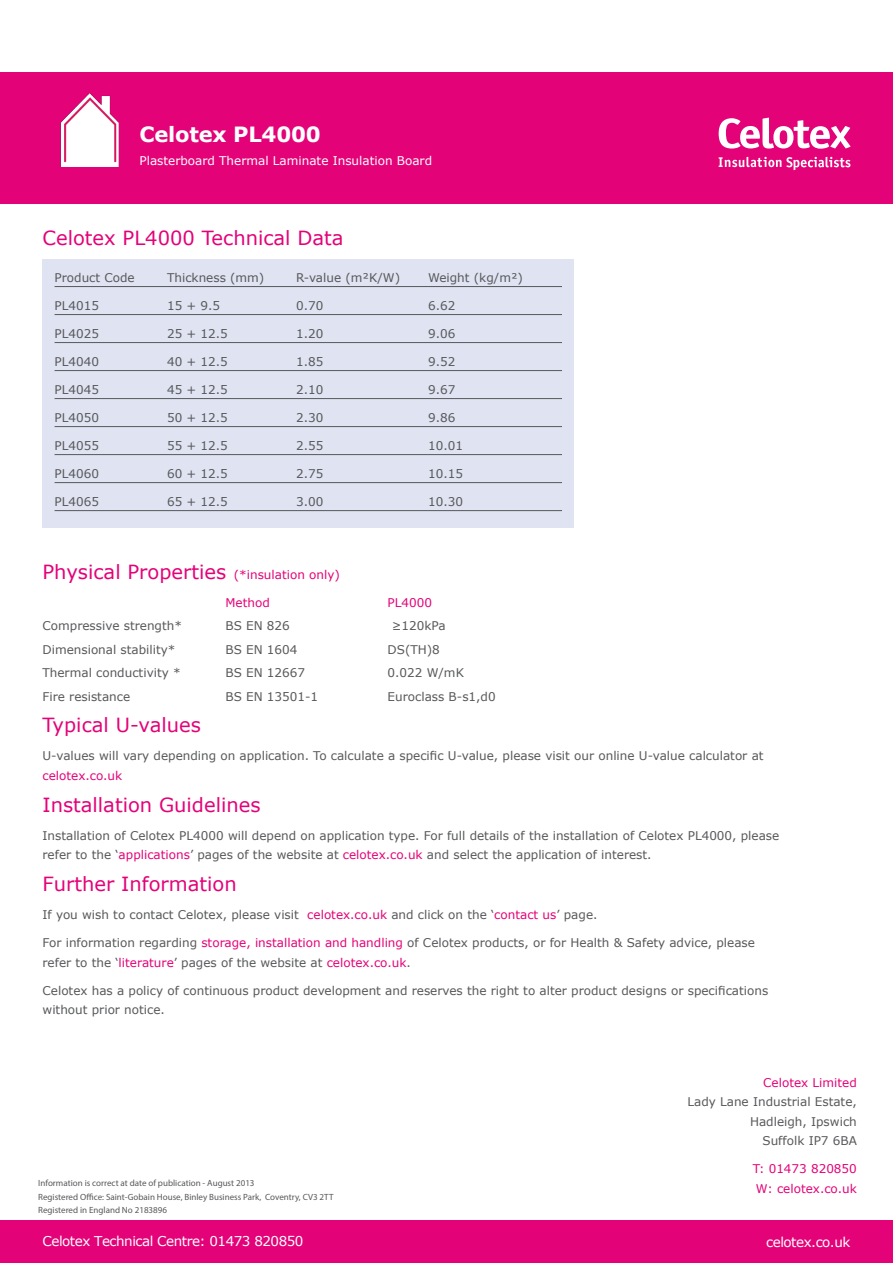
<style>
.page{position:relative;width:893px;height:1263px;background:#fff}
.page>*{position:absolute;margin:0;border:0;box-sizing:border-box;transform-origin:0 0}
.t1{font:700 21px "Verdana";letter-spacing:-.01em;color:#fff}
.t2{font:19.5px "Verdana";color:#e40278}
.t3{font:13.5px "Verdana";letter-spacing:-.035em;color:#fff}
.t4{font:12px/19.5px "Verdana";color:#57585a}
.t5{font:12px "Verdana";color:#e40278}
.t6{font:12px "Verdana";color:#fff}
.t7{font:9px "Myriad Pro";color:#57585a}
.s1{font-size:12px}
.s2{color:#e40278}
</style>
<div class="page">
<div style="left:0;top:1220px;width:893px;height:42px;background:#e40278"></div>
<div style="left:0;top:72px;width:893px;height:132px;background:#e40278"></div>
<svg style="left:719px;top:118px;width:131px;height:31px"></svg>
<svg style="left:719px;top:157px;width:131px;height:13px"></svg>
<div style="left:43px;top:259px;width:531px;height:268px;background:#e0e4f2"></div>
<hr style="left:55px;top:286px;width:507px;height:1px;background:#57585a">
<hr style="left:55px;top:314px;width:507px;height:1px;background:#57585a">
<hr style="left:55px;top:342px;width:507px;height:1px;background:#57585a">
<hr style="left:55px;top:370px;width:507px;height:1px;background:#57585a">
<hr style="left:55px;top:398px;width:507px;height:1px;background:#57585a">
<hr style="left:55px;top:426px;width:507px;height:1px;background:#57585a">
<hr style="left:55px;top:454px;width:507px;height:1px;background:#57585a">
<hr style="left:55px;top:482px;width:507px;height:1px;background:#57585a">
<hr style="left:55px;top:510px;width:507px;height:1px;background:#57585a">
<img style="left:61px;top:93px;width:58px;height:73px">
<p class="t1" style="left:139px;top:121px;width:183px">Celotex PL4000</p>
<p class="t6" style="left:139px;top:153px;width:294px">Plasterboard Thermal Laminate Insulation Board</p>
<p class="t2" style="left:43px;top:225px;width:303px">Celotex PL4000 Technical Data</p>
<p class="t4" style="left:55px;top:268px;width:82px">Product Code</p>
<p class="t4" style="left:167px;top:268px;width:99px">Thickness (mm)</p>
<p class="t4" style="left:296px;top:268px;width:106px">R-value (m²K/W)</p>
<p class="t4" style="left:428px;top:268px;width:96px">Weight (kg/m²)</p>
<p class="t4" style="left:55px;top:296px;width:46px">PL4015</p>
<p class="t4" style="left:167px;top:296px;width:55px">15 + 9.5</p>
<p class="t4" style="left:296px;top:296px;width:29px">0.70</p>
<p class="t4" style="left:428px;top:296px;width:29px">6.62</p>
<p class="t4" style="left:55px;top:324px;width:46px">PL4025</p>
<p class="t4" style="left:167px;top:324px;width:62px">25 + 12.5</p>
<p class="t4" style="left:296px;top:324px;width:29px">1.20</p>
<p class="t4" style="left:428px;top:324px;width:29px">9.06</p>
<p class="t4" style="left:55px;top:352px;width:46px">PL4040</p>
<p class="t4" style="left:167px;top:352px;width:62px">40 + 12.5</p>
<p class="t4" style="left:296px;top:352px;width:29px">1.85</p>
<p class="t4" style="left:428px;top:352px;width:29px">9.52</p>
<p class="t4" style="left:55px;top:380px;width:46px">PL4045</p>
<p class="t4" style="left:167px;top:380px;width:62px">45 + 12.5</p>
<p class="t4" style="left:296px;top:380px;width:29px">2.10</p>
<p class="t4" style="left:428px;top:380px;width:29px">9.67</p>
<p class="t4" style="left:55px;top:408px;width:46px">PL4050</p>
<p class="t4" style="left:167px;top:408px;width:62px">50 + 12.5</p>
<p class="t4" style="left:296px;top:408px;width:29px">2.30</p>
<p class="t4" style="left:428px;top:408px;width:29px">9.86</p>
<p class="t4" style="left:55px;top:436px;width:46px">PL4055</p>
<p class="t4" style="left:167px;top:436px;width:62px">55 + 12.5</p>
<p class="t4" style="left:296px;top:436px;width:29px">2.55</p>
<p class="t4" style="left:428px;top:436px;width:36px">10.01</p>
<p class="t4" style="left:55px;top:464px;width:46px">PL4060</p>
<p class="t4" style="left:167px;top:464px;width:62px">60 + 12.5</p>
<p class="t4" style="left:296px;top:464px;width:29px">2.75</p>
<p class="t4" style="left:428px;top:464px;width:36px">10.15</p>
<p class="t4" style="left:55px;top:492px;width:46px">PL4065</p>
<p class="t4" style="left:167px;top:492px;width:62px">65 + 12.5</p>
<p class="t4" style="left:296px;top:492px;width:29px">3.00</p>
<p class="t4" style="left:428px;top:492px;width:36px">10.30</p>
<p class="t2" style="left:43px;top:559px;width:299px">Physical Properties <span class="s1">(*insulation only)</span></p>
<p class="t5" style="left:226px;top:594px;width:46px">Method</p>
<p class="t5" style="left:388px;top:594px;width:46px">PL4000</p>
<p class="t4" style="left:43px;top:615px;width:141px">Compressive strength*</p>
<p class="t4" style="left:226px;top:615px;width:66px">BS EN 826</p>
<p class="t4" style="left:392px;top:615px;width:55px">≥120kPa</p>
<p class="t4" style="left:43px;top:639px;width:135px">Dimensional stability*</p>
<p class="t4" style="left:226px;top:639px;width:73px">BS EN 1604</p>
<p class="t4" style="left:388px;top:639px;width:54px">DS(TH)8</p>
<p class="t4" style="left:43px;top:662px;width:140px">Thermal conductivity *</p>
<p class="t4" style="left:226px;top:662px;width:81px">BS EN 12667</p>
<p class="t4" style="left:388px;top:662px;width:78px">0.022 W/mK</p>
<p class="t4" style="left:43px;top:686px;width:89px">Fire resistance</p>
<p class="t4" style="left:226px;top:686px;width:94px">BS EN 13501-1</p>
<p class="t4" style="left:388px;top:686px;width:110px">Euroclass B-s1,d0</p>
<p class="t2" style="left:43px;top:713px;width:160px">Typical U-values</p>
<p class="t4" style="left:43px;top:746px;width:723px">U-values will vary depending on application. To calculate a specific U-value, please visit our online U-value calculator at <span class="s2">celotex.co.uk</span></p>
<p class="t2" style="left:43px;top:792px;width:219px">Installation Guidelines</p>
<p class="t4" style="left:43px;top:825px;width:738px">Installation of Celotex PL4000 will depend on application type. For full details of the installation of Celotex PL4000, please refer to the ‘<span class="s2">applications</span>’ pages of the website at <span class="s2">celotex.co.uk</span> and select the application of interest.</p>
<p class="t2" style="left:43px;top:872px;width:196px">Further Information</p>
<p class="t4" style="left:43px;top:905px;width:556px">If you wish to contact Celotex, please visit <span class="s2">celotex.co.uk</span> and click on the ‘<span class="s2">contact us</span>’ page.</p>
<p class="t4" style="left:43px;top:933px;width:714px">For information regarding <span class="s2">storage, installation and handling</span> of Celotex products, or for Health &amp; Safety advice, please refer to the ‘<span class="s2">literature</span>’ pages of the website at <span class="s2">celotex.co.uk</span>.</p>
<p class="t4" style="left:43px;top:980px;width:727px">Celotex has a policy of continuous product development and reserves the right to alter product designs or specifications without prior notice.</p>
<p class="t7" style="left:38px;top:1177px;width:218px">Information is correct at date of publication - August 2013</p>
<p class="t7" style="left:38px;top:1191px;width:297px">Registered Office: Saint-Gobain House, Binley Business Park, Coventry, CV3 2TT</p>
<p class="t7" style="left:38px;top:1204px;width:130px">Registered in England No 2183896</p>
<p class="t5" style="left:763px;top:1075px;width:95px">Celotex Limited</p>
<p class="t4" style="left:687px;top:1092px;width:171px">Lady Lane Industrial Estate,</p>
<p class="t4" style="left:750px;top:1111px;width:108px">Hadleigh, Ipswich</p>
<p class="t4" style="left:762px;top:1131px;width:96px">Suffolk IP7 6BA</p>
<p class="t5" style="left:753px;top:1161px;width:106px">T: 01473 820850</p>
<p class="t5" style="left:756px;top:1181px;width:102px">W: celotex.co.uk</p>
<p class="t3" style="left:43px;top:1232px;width:262px">Celotex Technical Centre: 01473 820850</p>
<p class="t3" style="left:766px;top:1233px;width:86px">celotex.co.uk</p>
</div>
